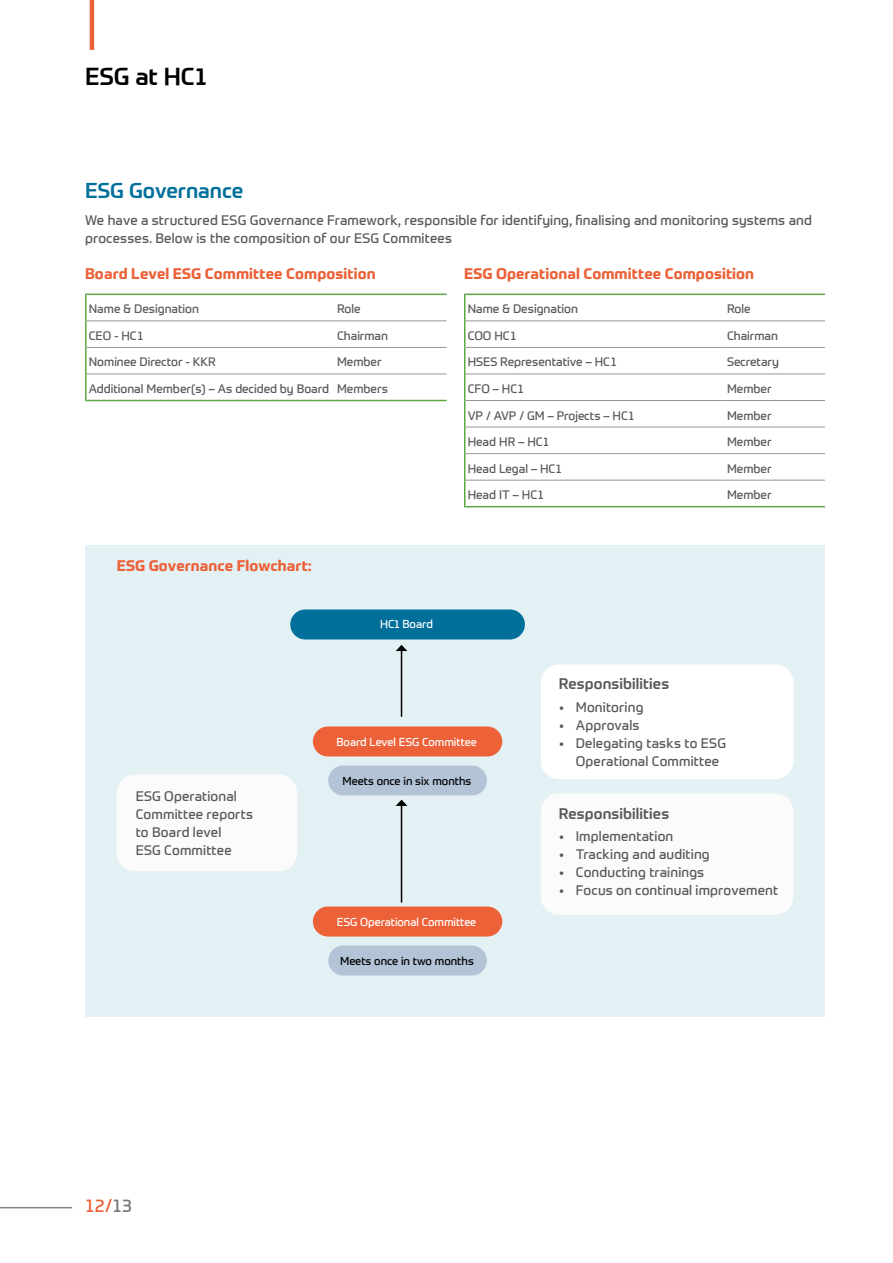
<style>
.page{position:relative;width:893px;height:1263px;background:#fff}
.page>*{position:absolute;margin:0;border:0;box-sizing:border-box;transform-origin:0 0}
.t1{font:500 24px "Prometo";letter-spacing:-.005em;color:#000}
.t2{font:500 21px "Prometo";color:#00709b}
.t3{font:18px "Prometo";color:#ec6137}
.t4{font:700 15px "Prometo";letter-spacing:.01em;color:#ec6137}
.t5{font:500 15px "Prometo";letter-spacing:.01em;color:#58595b}
.t6{font:13.5px/18px "Prometo";letter-spacing:.01em;color:#58595b}
.t7{font:12px "Prometo";color:#58595b}
.t8{font:11.25px "Prometo";color:#fff}
.t9{font:11.25px "Prometo";color:#000}
.s1{color:#77787b}
</style>
<div class="page">
<hr style="left:90px;top:0;width:4px;height:50px;background:#ec6137">
<div style="left:85px;top:546px;width:740px;height:471px;background:#e3f0f4"></div>
<div style="left:117px;top:774px;width:180px;height:97px;background:#fbfbfb;border-radius:18px"></div>
<div style="left:313px;top:726px;width:189px;height:30px;background:#ec6137;border-radius:15px"></div>
<div style="left:290px;top:609px;width:235px;height:30px;background:#00709b;border-radius:15px"></div>
<div style="left:328px;top:765px;width:159px;height:30px;background:#b3c4d7;border-radius:15px"></div>
<div style="left:313px;top:906px;width:189px;height:30px;background:#ec6137;border-radius:15px"></div>
<div style="left:328px;top:945px;width:159px;height:30px;background:#b3c4d7;border-radius:15px"></div>
<div style="left:541px;top:664px;width:252px;height:115px;background:#fff;border-radius:18px"></div>
<div style="left:541px;top:793px;width:252px;height:122px;background:#fbfbfb;border-radius:18px"></div>
<hr style="left:401px;top:805px;width:1px;height:98px;background:#000">
<svg style="left:396px;top:800px;width:11px;height:6px"></svg>
<hr style="left:401px;top:650px;width:1px;height:67px;background:#000">
<svg style="left:396px;top:645px;width:11px;height:6px"></svg>
<hr style="left:465px;top:320px;width:259px;height:1px;background:#939598">
<hr style="left:724px;top:320px;width:101px;height:1px;background:#939598">
<hr style="left:465px;top:347px;width:259px;height:1px;background:#939598">
<hr style="left:724px;top:347px;width:101px;height:1px;background:#939598">
<hr style="left:465px;top:374px;width:259px;height:1px;background:#939598">
<hr style="left:724px;top:374px;width:101px;height:1px;background:#939598">
<hr style="left:465px;top:400px;width:259px;height:1px;background:#939598">
<hr style="left:724px;top:400px;width:101px;height:1px;background:#939598">
<hr style="left:465px;top:427px;width:259px;height:1px;background:#939598">
<hr style="left:724px;top:427px;width:101px;height:1px;background:#939598">
<hr style="left:465px;top:453px;width:259px;height:1px;background:#939598">
<hr style="left:724px;top:453px;width:101px;height:1px;background:#939598">
<hr style="left:465px;top:480px;width:259px;height:1px;background:#939598">
<hr style="left:724px;top:480px;width:101px;height:1px;background:#939598">
<svg style="left:464px;top:294px;width:1px;height:213px"></svg>
<hr style="left:465px;top:294px;width:259px;height:1px;background:#5ea746">
<hr style="left:724px;top:294px;width:101px;height:1px;background:#5ea746">
<hr style="left:465px;top:506px;width:259px;height:1px;background:#5ea746">
<hr style="left:724px;top:506px;width:101px;height:1px;background:#5ea746">
<hr style="left:87px;top:320px;width:247px;height:1px;background:#939598">
<hr style="left:334px;top:320px;width:113px;height:1px;background:#939598">
<hr style="left:87px;top:347px;width:247px;height:1px;background:#939598">
<hr style="left:334px;top:347px;width:113px;height:1px;background:#939598">
<hr style="left:87px;top:374px;width:247px;height:1px;background:#939598">
<hr style="left:334px;top:374px;width:113px;height:1px;background:#939598">
<hr style="left:87px;top:400px;width:247px;height:1px;background:#5ea746">
<hr style="left:334px;top:400px;width:113px;height:1px;background:#5ea746">
<hr style="left:87px;top:294px;width:247px;height:1px;background:#5ea746">
<hr style="left:334px;top:294px;width:113px;height:1px;background:#5ea746">
<hr style="left:85px;top:294px;width:2px;height:27px;background:#5ea746">
<hr style="left:85px;top:321px;width:2px;height:26px;background:#5ea746">
<hr style="left:85px;top:347px;width:2px;height:27px;background:#5ea746">
<hr style="left:85px;top:374px;width:2px;height:27px;background:#5ea746">
<hr style="left:0;top:1207px;width:72px;height:1px;background:#808285">
<h1 class="t1" style="left:85px;top:62px;width:124px">ESG at HC1</h1>
<h2 class="t2" style="left:85px;top:177px;width:160px">ESG Governance</h2>
<p class="t6" style="left:85px;top:211px;width:728px">We have a structured ESG Governance Framework, responsible for identifying, finalising and monitoring systems and processes. Below is the composition of our ESG Commitees</p>
<p class="t4" style="left:85px;top:264px;width:292px">Board Level ESG Committee Composition</p>
<p class="t7" style="left:89px;top:302px;width:112px">Name &amp; Designation</p>
<p class="t7" style="left:337px;top:302px;width:25px">Role</p>
<p class="t7" style="left:89px;top:328px;width:57px">CEO - HC1</p>
<p class="t7" style="left:337px;top:328px;width:52px">Chairman</p>
<p class="t7" style="left:89px;top:355px;width:128px">Nominee Director - KKR</p>
<p class="t7" style="left:337px;top:355px;width:46px">Member</p>
<p class="t7" style="left:89px;top:381px;width:301px">Additional Member(s) – As decided by Board Members</p>
<p class="t4" style="left:117px;top:556px;width:196px">ESG Governance Flowchart:</p>
<p class="t8" style="left:380px;top:618px;width:54px">HC1 Board</p>
<p class="t4" style="left:464px;top:264px;width:292px">ESG Operational Committee Composition</p>
<p class="t7" style="left:468px;top:302px;width:112px">Name &amp; Designation</p>
<p class="t7" style="left:727px;top:302px;width:25px">Role</p>
<p class="t7" style="left:468px;top:328px;width:51px">COO HC1</p>
<p class="t7" style="left:727px;top:328px;width:52px">Chairman</p>
<p class="t7" style="left:468px;top:355px;width:151px">HSES Representative – HC1</p>
<p class="t7" style="left:727px;top:355px;width:53px">Secretary</p>
<p class="t7" style="left:468px;top:381px;width:58px">CFO – HC1</p>
<p class="t7" style="left:727px;top:381px;width:46px">Member</p>
<p class="t7" style="left:468px;top:408px;width:169px">VP / AVP / GM – Projects – HC1</p>
<p class="t7" style="left:727px;top:408px;width:46px">Member</p>
<p class="t7" style="left:468px;top:434px;width:84px">Head HR – HC1</p>
<p class="t7" style="left:727px;top:434px;width:46px">Member</p>
<p class="t7" style="left:468px;top:461px;width:96px">Head Legal – HC1</p>
<p class="t7" style="left:727px;top:461px;width:46px">Member</p>
<p class="t7" style="left:468px;top:488px;width:78px">Head IT – HC1</p>
<p class="t7" style="left:727px;top:488px;width:46px">Member</p>
<p class="t6" style="left:136px;top:787px;width:119px">ESG Operational<br>Committee reports to Board level<br>ESG Committee</p>
<p class="t8" style="left:336px;top:735px;width:142px">Board Level ESG Committee</p>
<p class="t9" style="left:343px;top:774px;width:130px">Meets once in six months</p>
<p class="t8" style="left:337px;top:915px;width:141px">ESG Operational Committee</p>
<p class="t9" style="left:340px;top:954px;width:135px">Meets once in two months</p>
<p class="t5" style="left:559px;top:675px;width:112px">Responsibilities</p>
<p class="t6" style="left:559px;top:698px;width:86px">• Monitoring</p>
<p class="t6" style="left:559px;top:716px;width:82px">• Approvals</p>
<p class="t6" style="left:576px;top:734px;width:152px;text-indent:-17px">• Delegating tasks to ESG<br>Operational Committee</p>
<p class="t5" style="left:559px;top:804px;width:112px">Responsibilities</p>
<p class="t6" style="left:559px;top:827px;width:116px">• Implementation</p>
<p class="t6" style="left:559px;top:845px;width:152px">• Tracking and auditing</p>
<p class="t6" style="left:559px;top:863px;width:147px">• Conducting trainings</p>
<p class="t6" style="left:559px;top:881px;width:221px">• Focus on continual improvement</p>
<h3 class="t3" style="left:84px;top:1194px;width:50px">12/<span class="s1">13</span></h3>
</div>
